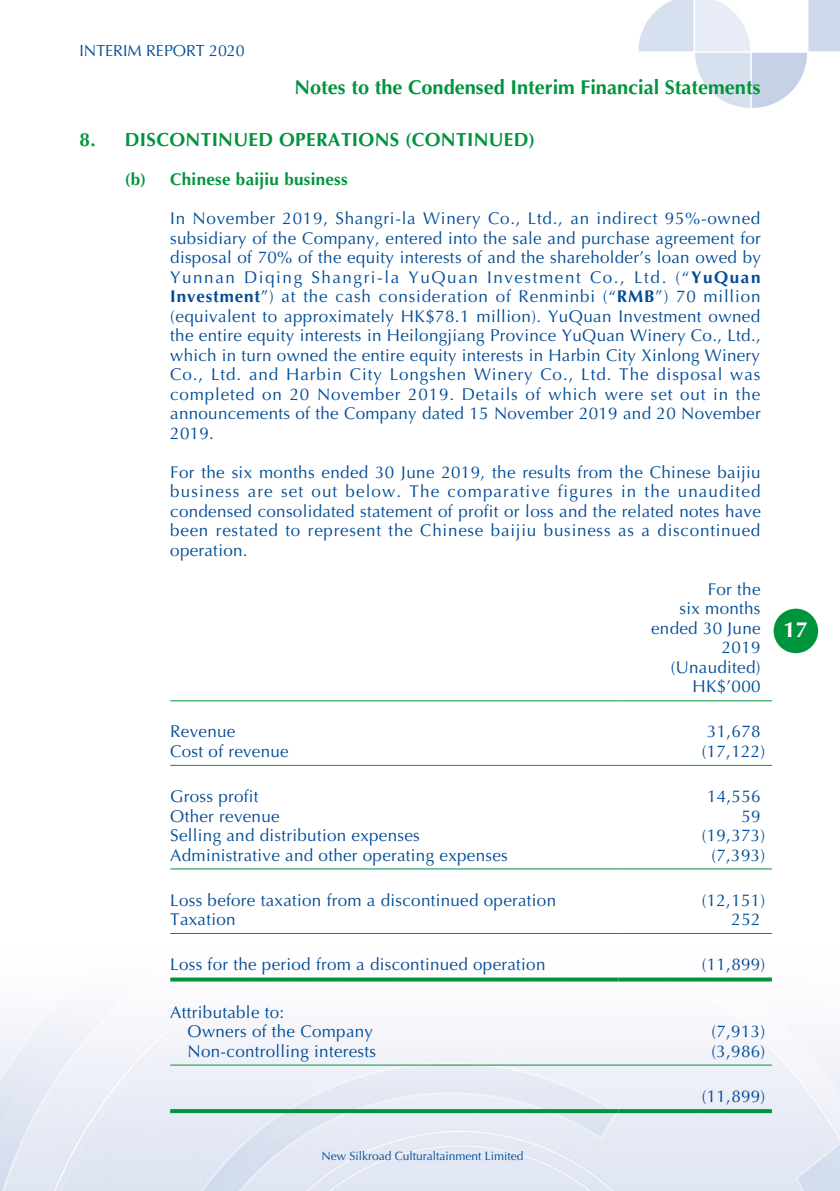
<style>
.page{position:relative;width:840px;height:1191px;background:#fff}
.page>*{position:absolute;margin:0;border:0;box-sizing:border-box;transform-origin:0 0}
.t1{font:700 22px "Optima LT Std";color:#fff}
.t2{font:700 20px "Optima LT Std";color:#00943d}
._01_H1{font:700 19px "Optima LT Std";letter-spacing:.015em;color:#00943d}
._00_txt{font:17px/19.6px "Optima LT Std";letter-spacing:.015em;color:#004c97;text-align:justify}
._50_Table_txt{font:17px "Optima LT Std";letter-spacing:.015em;color:#004c97}
._02_H2{font:700 17px "Optima LT Std";letter-spacing:.015em;color:#00943d}
.t3{font:16px "Optima LT Std";color:#004c97}
.t4{font:12px "Optima LT Std";color:#004c97}
.s1{font-weight:700}
</style>
<div class="page">
<img style="left:0;top:0;width:839px;height:1191px">
<div style="left:773px;top:608px;width:44px;height:45px;background:#00943d;border-radius:50%"></div>
<hr style="left:170px;top:700px;width:448px;height:1px;background:#00943d">
<hr style="left:618px;top:700px;width:153px;height:1px;background:#00943d">
<hr style="left:170px;top:765px;width:448px;height:1px;background:#00943d">
<hr style="left:618px;top:765px;width:153px;height:1px;background:#00943d">
<hr style="left:170px;top:868px;width:448px;height:1px;background:#00943d">
<hr style="left:618px;top:868px;width:153px;height:1px;background:#00943d">
<hr style="left:170px;top:933px;width:448px;height:1px;background:#00943d">
<hr style="left:618px;top:933px;width:153px;height:1px;background:#00943d">
<svg style="left:170px;top:977px;width:448px;height:4px;background:#21a156"></svg>
<svg style="left:618px;top:977px;width:153px;height:4px"></svg>
<hr style="left:170px;top:1064px;width:448px;height:1px;background:#00943d">
<hr style="left:618px;top:1064px;width:153px;height:1px;background:#00943d">
<svg style="left:170px;top:1109px;width:448px;height:4px;background:#079642"></svg>
<svg style="left:618px;top:1109px;width:153px;height:4px"></svg>
<p class="t3" style="left:79px;top:41px;width:167px">INTERIM REPORT 2020</p>
<p class="t2" style="left:294px;top:76px;width:467px">Notes to the Condensed Interim Financial Statements</p>
<p class="_01_H1" style="left:79px;top:129px;width:457px">8. DISCONTINUED OPERATIONS (CONTINUED)</p>
<p class="_02_H2" style="left:125px;top:169px;width:224px">(b) Chinese baijiu business</p>
<p class="_00_txt" style="left:170px;top:209px;width:592px">In November 2019, Shangri-la Winery Co., Ltd., an indirect 95%-owned subsidiary of the Company, entered into the sale and purchase agreement for disposal of 70% of the equity interests of and the shareholder’s loan owed by Yunnan Diqing Shangri-la YuQuan Investment Co., Ltd. (“<span class="s1">YuQuan Investment</span>”) at the cash consideration of Renminbi (“<span class="s1">RMB</span>”) 70 million (equivalent to approximately HK$78.1 million). YuQuan Investment owned the entire equity interests in Heilongjiang Province YuQuan Winery Co., Ltd., which in turn owned the entire equity interests in Harbin City Xinlong Winery Co., Ltd. and Harbin City Longshen Winery Co., Ltd. The disposal was completed on 20 November 2019. Details of which were set out in the announcements of the Company dated 15 November 2019 and 20 November 2019.</p>
<p class="_00_txt" style="left:170px;top:462px;width:591px">For the six months ended 30 June 2019, the results from the Chinese baijiu business are set out below. The comparative figures in the unaudited condensed consolidated statement of profit or loss and the related notes have been restated to represent the Chinese baijiu business as a discontinued operation.</p>
<p class="_50_Table_txt" style="left:707px;top:579px;width:54px">For the</p>
<p class="_50_Table_txt" style="left:679px;top:599px;width:83px">six months</p>
<p class="_50_Table_txt" style="left:650px;top:618px;width:111px">ended 30 June</p>
<p class="_50_Table_txt" style="left:721px;top:638px;width:40px">2019</p>
<p class="_50_Table_txt" style="left:670px;top:657px;width:91px">(Unaudited)</p>
<p class="_50_Table_txt" style="left:692px;top:677px;width:69px">HK$’000</p>
<p class="_50_Table_txt" style="left:170px;top:722px;width:67px">Revenue</p>
<p class="_50_Table_txt" style="left:706px;top:722px;width:55px">31,678</p>
<p class="_50_Table_txt" style="left:170px;top:741px;width:120px">Cost of revenue</p>
<p class="_50_Table_txt" style="left:701px;top:741px;width:65px">(17,122)</p>
<p class="_50_Table_txt" style="left:170px;top:786px;width:90px">Gross profit</p>
<p class="_50_Table_txt" style="left:706px;top:786px;width:55px">14,556</p>
<p class="_50_Table_txt" style="left:170px;top:806px;width:111px">Other revenue</p>
<p class="_50_Table_txt" style="left:740px;top:806px;width:21px">59</p>
<p class="_50_Table_txt" style="left:170px;top:825px;width:251px">Selling and distribution expenses</p>
<p class="_50_Table_txt" style="left:701px;top:825px;width:65px">(19,373)</p>
<p class="_50_Table_txt" style="left:170px;top:845px;width:339px">Administrative and other operating expenses</p>
<p class="_50_Table_txt" style="left:711px;top:845px;width:55px">(7,393)</p>
<p class="_50_Table_txt" style="left:170px;top:890px;width:387px">Loss before taxation from a discontinued operation</p>
<p class="_50_Table_txt" style="left:701px;top:890px;width:65px">(12,151)</p>
<p class="_50_Table_txt" style="left:170px;top:909px;width:67px">Taxation</p>
<p class="_50_Table_txt" style="left:731px;top:909px;width:30px">252</p>
<p class="_50_Table_txt" style="left:170px;top:954px;width:376px">Loss for the period from a discontinued operation</p>
<p class="_50_Table_txt" style="left:701px;top:954px;width:65px">(11,899)</p>
<p class="_50_Table_txt" style="left:170px;top:1002px;width:115px">Attributable to:</p>
<p class="_50_Table_txt" style="left:187px;top:1021px;width:187px">Owners of the Company</p>
<p class="_50_Table_txt" style="left:711px;top:1021px;width:55px">(7,913)</p>
<p class="_50_Table_txt" style="left:187px;top:1041px;width:190px">Non-controlling interests</p>
<p class="_50_Table_txt" style="left:711px;top:1041px;width:55px">(3,986)</p>
<p class="_50_Table_txt" style="left:701px;top:1086px;width:65px">(11,899)</p>
<p class="t4" style="left:321px;top:1149px;width:203px">New Silkroad Culturaltainment Limited</p>
<p class="t1" style="left:783px;top:617px;width:26px">17</p>
</div>
